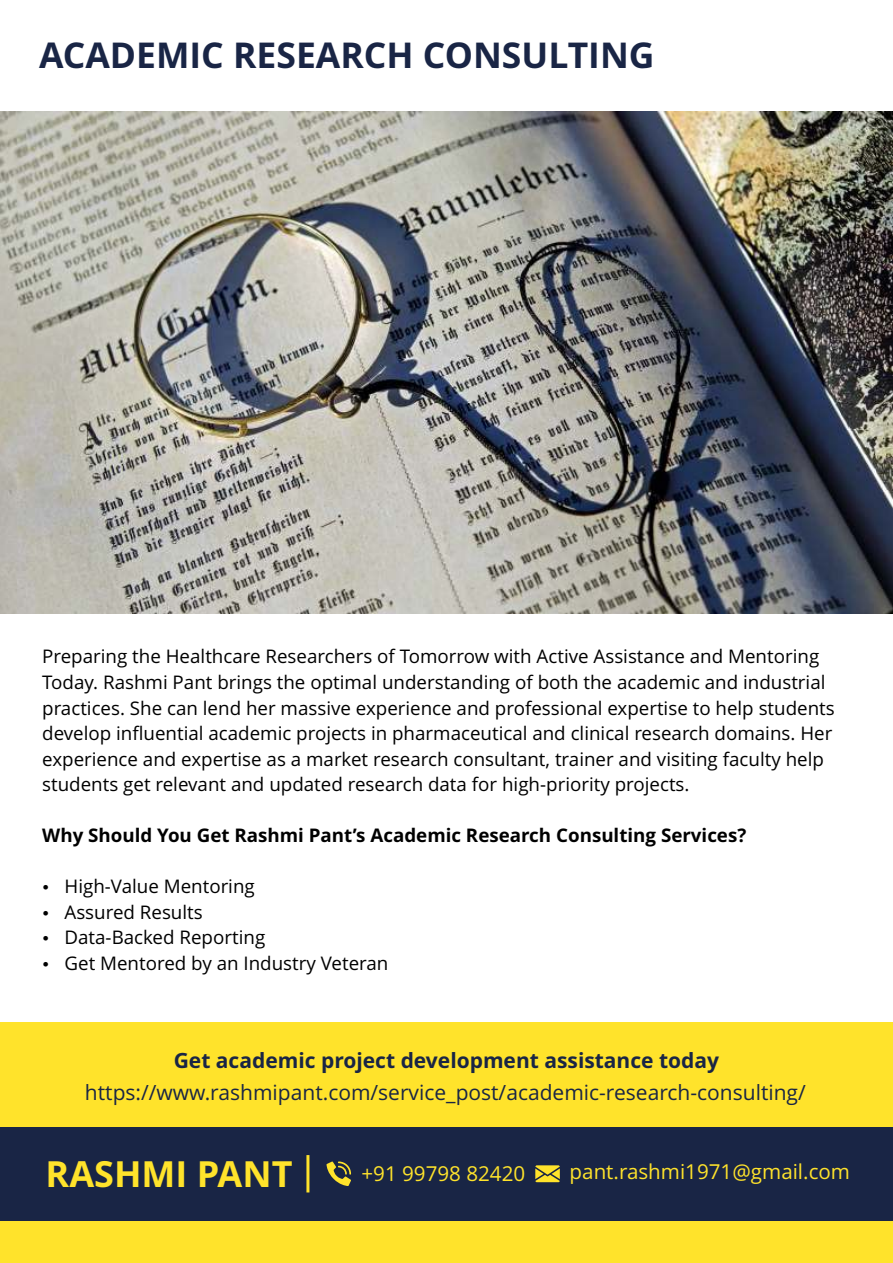
<style>
.page{position:relative;width:893px;height:1263px;background:#fff}
.page>*{position:absolute;margin:0;border:0;box-sizing:border-box;transform-origin:0 0}
.t1{font:700 36px "Open Sans";color:#ffe32b}
.t2{font:700 35.55px "Open Sans";color:#192545}
.t3{font:21px "Open Sans";color:#192545}
.t4{font:700 21px "Open Sans";color:#192545}
.t5{font:20.55px "Open Sans";color:#ffe32b}
.t6{font:18.75px/25.5px "Open Sans";color:#000}
.t7{font:700 18.75px "Open Sans";color:#000}
</style>
<div class="page">
<div style="left:0;top:1022px;width:893px;height:241px;background:#ffe32b"></div>
<div style="left:0;top:1127px;width:893px;height:93px;background:#192545"></div>
<svg style="left:326px;top:1161px;width:25px;height:25px"></svg>
<svg style="left:535px;top:1165px;width:25px;height:17px"></svg>
<hr style="left:306px;top:1155px;width:3px;height:37px;background:#ffe32b">
<img style="left:0;top:111px;width:893px;height:502px">
<h2 class="t2" style="left:39px;top:41px;width:617px">ACADEMIC RESEARCH CONSULTING</h2>
<p class="t6" style="left:42px;top:646px;width:794px">Preparing the Healthcare Researchers of Tomorrow with Active Assistance and Mentoring Today. Rashmi Pant brings the optimal understanding of both the academic and industrial practices. She can lend her massive experience and professional expertise to help students develop influential academic projects in pharmaceutical and clinical research domains. Her experience and expertise as a market research consultant, trainer and visiting faculty help students get relevant and updated research data for high-priority projects.</p>
<p class="t7" style="left:42px;top:828px;width:706px">Why Should You Get Rashmi Pant’s Academic Research Consulting Services?</p>
<p class="t6" style="left:64px;top:876px;width:192px">High-Value Mentoring</p>
<p class="t6" style="left:64px;top:927px;width:202px">Data-Backed Reporting</p>
<p class="t6" style="left:64px;top:901px;width:140px">Assured Results</p>
<p class="t6" style="left:64px;top:952px;width:325px">Get Mentored by an Industry Veteran</p>
<p class="t4" style="left:174px;top:1052px;width:547px">Get academic project development assistance today</p>
<p class="t3" style="left:85px;top:1084px;width:722px">https://www.rashmipant.com/service_post/academic-research-consulting/</p>
<h1 class="t1" style="left:46px;top:1159px;width:248px">RASHMI PANT</h1>
<p class="t5" style="left:362px;top:1165px;width:165px">+91 99798 82420</p>
<p class="t5" style="left:570px;top:1163px;width:282px">pant.rashmi1971@gmail.com</p>
</div>
